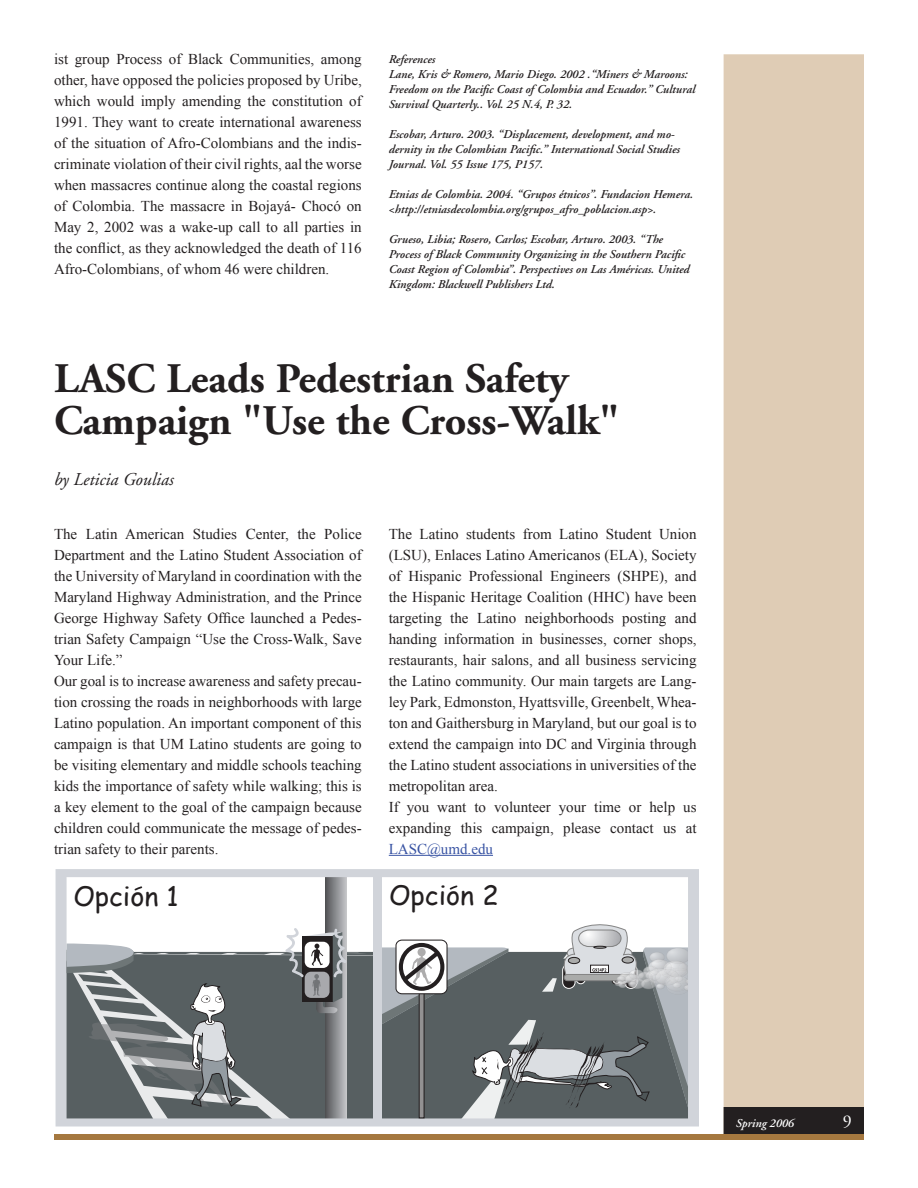
<style>
.page{position:relative;width:918px;height:1188px;background:#fff}
.page>*{position:absolute;margin:0;border:0;box-sizing:border-box;transform-origin:0 0}
.t1{font:700 42px/42px "Adobe Garamond";color:#231f20}
.t2{font:26.85px "Comic Sans MS";color:#231f20}
.t3{font:italic 18px "Adobe Garamond";color:#231f20}
.t4{font:18px "Adobe Garamond";color:#fff}
.t5{font:15px/21px "Times New Roman";color:#231f20}
.t6{font:15px "Times New Roman";color:#3853a3}
.t7{font:italic 600 12px/15px "Adobe Garamond";color:#231f20}
.t8{font:italic 600 12px "Adobe Garamond";color:#fff}
</style>
<div class="page">
<div style="left:724px;top:55px;width:139px;height:1078px;background:#dfccb5"></div>
<div style="left:724px;top:54px;width:140px;height:1080px;border:2px solid #dfccb5"></div>
<div style="left:54px;top:1134px;width:810px;height:6px;background:#a5783f"></div>
<div style="left:724px;top:1108px;width:139px;height:25px;background:#231f20"></div>
<div style="left:724px;top:1107px;width:140px;height:27px;border:2px solid #231f20"></div>
<hr style="left:389px;top:855px;width:104px;height:1px;background:#3853a3">
<svg style="left:56px;top:869px;width:643px;height:258px"></svg>
<div style="left:373px;top:874px;width:8px;height:249px;background:#d1d4da"></div>
<svg style="left:62px;top:918px;width:632px;height:206px"></svg>
<svg style="left:133px;top:885px;width:11px;height:7px"></svg>
<svg style="left:448px;top:884px;width:11px;height:7px"></svg>
<p class="t5" style="left:54px;top:49px;width:309px;text-align:justify">ist group Process of Black Communities, among other, have opposed the policies proposed by Uribe, which would imply amending the constitution of 1991. They want to create international awareness of the situation of Afro-Colombians and the indis&shy;criminate violation of their civil rights, aal the worse when massacres continue along the coastal regions of Colombia. The massacre in Bojayá- Chocó on May 2, 2002 was a wake-up call to all parties in the conflict, as they acknowledged the death of 116<br>Afro-Colombians, of whom 46 were children.</p>
<p class="t7" style="left:389px;top:52px;width:308px">References<br>Lane, Kris &amp; Romero, Mario Diego. 2002 .“Miners &amp; Maroons:<br>Freedom on the Pacific Coast of Colombia and Ecuador.” Cultural Survival Quarterly.. Vol. 25 N.4, P. 32.</p>
<p class="t7" style="left:389px;top:127px;width:293px">Escobar, Arturo. 2003. “Displacement, development, and mo&shy;dernity in the Colombian Pacific.” International Social Studies<br>Journal. Vol. 55 Issue 175, P157.</p>
<p class="t7" style="left:389px;top:187px;width:306px">Etnias de Colombia. 2004. “Grupos étnicos”. Fundacion Hemera. &lt;http://etniasdecolombia.org/grupos_afro_poblacion.asp&gt;.</p>
<p class="t7" style="left:389px;top:232px;width:302px">Grueso, Libia; Rosero, Carlos; Escobar, Arturo. 2003. “The Process of Black Community Organizing in the Southern Pacific Coast Region of Colombia”. Perspectives on Las Américas. United Kingdom: Blackwell Publishers Ltd.</p>
<h1 class="t1" style="left:54px;top:359px;width:567px">LASC Leads Pedestrian Safety<br>Campaign "Use the Cross-Walk"</h1>
<p class="t3" style="left:54px;top:470px;width:121px">by Leticia Goulias</p>
<p class="t5" style="left:54px;top:523px;width:309px">The Latin American Studies Center, the Police Department and the Latino Student Association of the University of Maryland in coordination with the Maryland Highway Administration, and the Prince George Highway Safety Office launched a Pedes&shy;trian Safety Campaign “Use the Cross-Walk, Save Your Life.”<br>Our goal is to increase awareness and safety precau&shy;tion crossing the roads in neighborhoods with large Latino population. An important component of this campaign is that UM Latino students are going to be visiting elementary and middle schools teaching kids the importance of safety while walking; this is a key element to the goal of the campaign because children could communicate the message of pedes&shy;trian safety to their parents.</p>
<p class="t5" style="left:389px;top:523px;width:309px">The Latino students from Latino Student Union (LSU), Enlaces Latino Americanos (ELA), Society of Hispanic Professional Engineers (SHPE), and the Hispanic Heritage Coalition (HHC) have been targeting the Latino neighborhoods posting and handing information in businesses, corner shops, restaurants, hair salons, and all business servicing the Latino community. Our main targets are Lang&shy;ley Park, Edmonston, Hyattsville, Greenbelt, Whea&shy;ton and Gaithersburg in Maryland, but our goal is to extend the campaign into DC and Virginia through the Latino student associations in universities of the metropolitan area.<br>If you want to volunteer your time or help us expanding this campaign, please contact us at</p>
<p class="t6" style="left:389px;top:839px;width:106px">LASC@umd.edu</p>
<h2 class="t2" style="left:73px;top:876px;width:107px">Opcion 1</h2>
<h2 class="t2" style="left:389px;top:875px;width:111px">Opcion 2</h2>
<p class="t8" style="left:736px;top:1117px;width:60px">Spring 2006</p>
<p class="t4" style="left:843px;top:1112px;width:10px">9</p>
</div>
